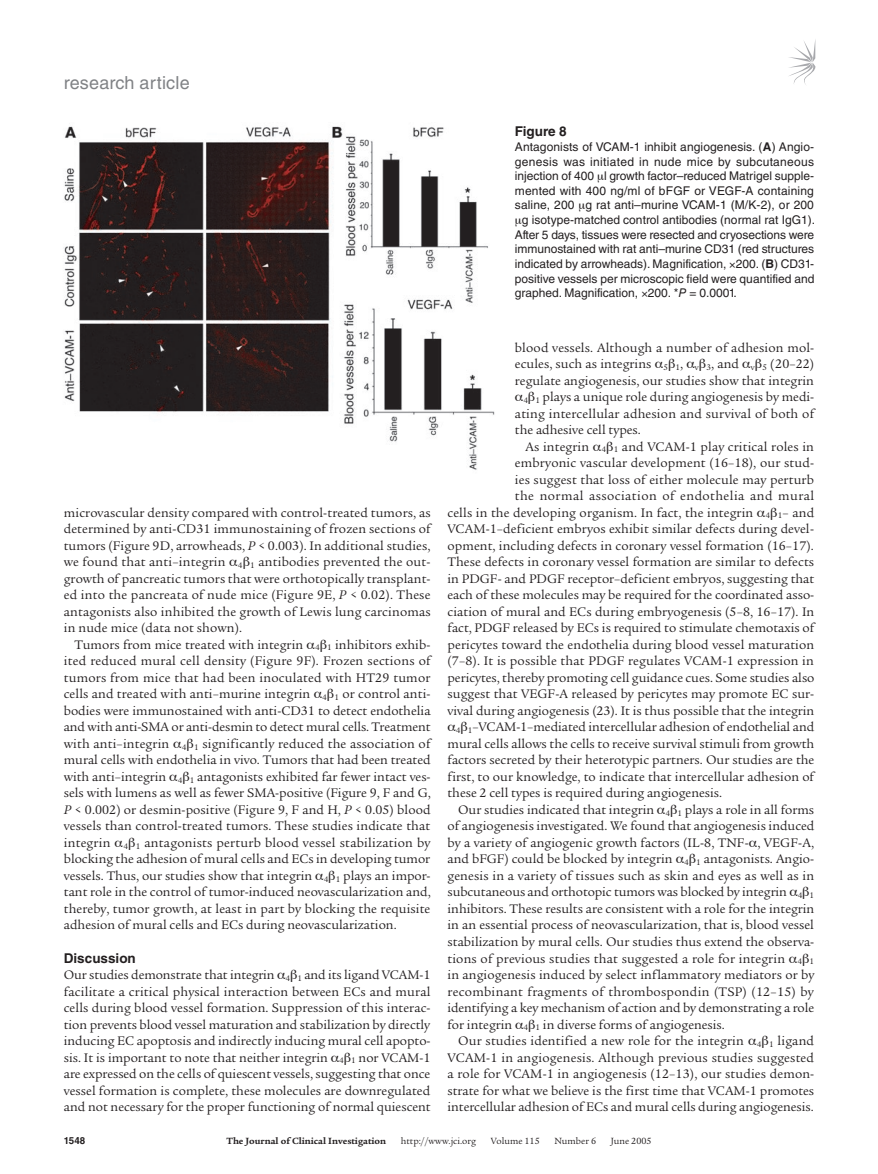
<style>
.page{position:relative;width:878px;height:1174px;background:#fff}
.page>*{position:absolute;margin:0;border:0;box-sizing:border-box;transform-origin:0 0}
.t1{font:18px "Helvetica LT Std";letter-spacing:.01em;color:#808285}
.t2{font:13.5px/16.5px "Legacy Serif Std";color:#231f20;text-align:justify}
.t3{font:13.5px "Legacy Serif Std";letter-spacing:.02em;color:#231f20}
.t4{font:13.5px "Legacy Serif Std";letter-spacing:.035em;color:#231f20}
.t5{font:700 13.5px "Helvetica LT Std";color:#231f20}
.t6{font:12px "Helvetica LT Std";color:#231f20}
.t7{font:12px "Helvetica LT Std";letter-spacing:.025em;color:#231f20}
.t8{font:9.75px "Legacy Serif Std";color:#231f20}
.t9{font:700 9.75px "Legacy Serif Std";color:#231f20}
.t10{font:700 9.75px "Helvetica LT Std";color:#231f20}
.s1{font-weight:700}
.s2{font-style:italic}
.s3{font-family:"Legacy Sans Std"}
</style>
<div class="page">
<svg style="left:789px;top:41px;width:26px;height:44px"></svg>
<img style="left:63px;top:126px;width:432px;height:344px">
<h1 class="t1" style="left:64px;top:72px;width:127px">research article</h1>
<p class="t5" style="left:515px;top:123px;width:53px">Figure 8</p>
<p class="t6" style="left:515px;top:140px;width:301px">Antagonists of VCAM-1 inhibit angiogenesis. (<span class="s1">A</span>) Angio-</p>
<p class="t7" style="left:515px;top:154px;width:301px">genesis was initiated in nude mice by subcutaneous</p>
<p class="t6" style="left:515px;top:169px;width:301px">injection of 400 l growth factor–reduced Matrigel supple-</p>
<p class="t6" style="left:515px;top:184px;width:300px">mented with 400 ng/ml of bFGF or VEGF-A containing</p>
<p class="t6" style="left:515px;top:198px;width:300px">saline, 200 g rat anti–murine VCAM-1 (M/K-2), or 200</p>
<p class="t6" style="left:522px;top:213px;width:295px">g isotype-matched control antibodies (normal rat IgG1).</p>
<p class="t6" style="left:515px;top:227px;width:301px">After 5 days, tissues were resected and cryosections were</p>
<p class="t6" style="left:515px;top:242px;width:301px">immunostained with rat anti–murine CD31 (red structures</p>
<p class="t6" style="left:515px;top:257px;width:301px">indicated by arrowheads). Magnification, 200. (<span class="s1">B</span>) CD31-</p>
<p class="t6" style="left:515px;top:271px;width:301px">positive vessels per microscopic field were quantified and</p>
<p class="t6" style="left:515px;top:286px;width:223px">graphed. Magnification, 200. *<span class="s2">P</span> = 0.0001.</p>
<p class="t2" style="left:64px;top:504px;width:368px">microvascular density compared with control-treated tumors, as determined by anti-CD31 immunostaining of frozen sections of tumors (Figure 9D, arrowheads, <span class="s2">P</span> &lt; 0.003). In additional studies, we found that anti–integrin <sub>4</sub> <sub>1</sub> antibodies prevented the out&shy;growth of pancreatic tumors that were orthotopically transplant&shy;ed into the pancreata of nude mice (Figure 9E, <span class="s2">P</span> &lt; 0.02). These antagonists also inhibited the growth of Lewis lung carcinomas in nude mice (data not shown).</p>
<p class="t2" style="left:64px;top:636px;width:368px;text-indent:11px">Tumors from mice treated with integrin <sub>4</sub> <sub>1</sub> inhibitors exhib&shy;ited reduced mural cell density (Figure 9F). Frozen sections of tumors from mice that had been inoculated with HT29 tumor cells and treated with anti–murine integrin <sub>4</sub> <sub>1</sub> or control anti&shy;bodies were immunostained with anti-CD31 to detect endothelia and with anti-SMA or anti-desmin to detect mural cells. Treatment with anti–integrin <sub>4</sub> <sub>1</sub> significantly reduced the association of mural cells with endothelia in vivo. Tumors that had been treated with anti–integrin <sub>4</sub> <sub>1</sub> antagonists exhibited far fewer intact ves&shy;sels with lumens as well as fewer SMA-positive (Figure 9, F and G, <span class="s2">P</span> &lt; 0.002) or desmin-positive (Figure 9, F and H, <span class="s2">P</span> &lt; 0.05) blood vessels than control-treated tumors. These studies indicate that integrin <sub>4</sub> <sub>1</sub> antagonists perturb blood vessel stabilization by blocking the adhesion of mural cells and ECs in developing tumor vessels. Thus, our studies show that integrin <sub>4</sub> <sub>1</sub> plays an impor&shy;tant role in the control of tumor-induced neovascularization and, thereby, tumor growth, at least in part by blocking the requisite adhesion of mural cells and ECs during neovascularization.</p>
<p class="t5" style="left:64px;top:949px;width:74px">Discussion</p>
<p class="t2" style="left:64px;top:966px;width:368px">Our studies demonstrate that integrin <sub>4</sub> <sub>1</sub> and its ligand VCAM-1 facilitate a critical physical interaction between ECs and mural cells during blood vessel formation. Suppression of this interac&shy;tion prevents blood vessel maturation and stabilization by directly inducing EC apoptosis and indirectly inducing mural cell apopto&shy;sis. It is important to note that neither integrin <sub>4</sub> <sub>1</sub> nor VCAM-1 are expressed on the cells of quiescent vessels, suggesting that once vessel formation is complete, these molecules are downregulated and not necessary for the proper functioning of normal quiescent</p>
<p class="t2" style="left:515px;top:339px;width:301px">blood vessels. Although a number of adhesion mol-</p>
<p class="t2" style="left:515px;top:356px;width:301px">ecules, such as integrins <sub>5</sub> <sub>1</sub>, <sub>v</sub> <sub>3</sub>, and <sub>v</sub> <sub>5</sub> <span class="s3">(</span>20–22)</p>
<p class="t2" style="left:515px;top:372px;width:300px">regulate angiogenesis, our studies show that integrin</p>
<p class="t2" style="left:523px;top:389px;width:292px"><sub>4</sub> <sub>1</sub> plays a unique role during angiogenesis by medi-</p>
<p class="t2" style="left:515px;top:405px;width:301px">ating intercellular adhesion and survival of both of</p>
<p class="t2" style="left:515px;top:422px;width:127px">the adhesive cell types.</p>
<p class="t2" style="left:525px;top:438px;width:290px">As integrin <sub>4</sub> <sub>1</sub> and VCAM-1 play critical roles in</p>
<p class="t2" style="left:515px;top:455px;width:301px">embryonic vascular development (16–18), our stud-</p>
<p class="t2" style="left:515px;top:471px;width:300px">ies suggest that loss of either molecule may perturb</p>
<p class="t4" style="left:515px;top:488px;width:301px">the normal association of endothelia and mural</p>
<p class="t2" style="left:447px;top:504px;width:368px">cells in the developing organism. In fact, the integrin <sub>4</sub> <sub>1</sub>– and</p>
<p class="t2" style="left:447px;top:521px;width:368px">VCAM-1–deficient embryos exhibit similar defects during devel-</p>
<p class="t2" style="left:447px;top:537px;width:368px">opment, including defects in coronary vessel formation (16–17).</p>
<p class="t2" style="left:447px;top:554px;width:368px">These defects in coronary vessel formation are similar to defects</p>
<p class="t2" style="left:447px;top:570px;width:368px">in PDGF- and PDGF receptor–deficient embryos, suggesting that</p>
<p class="t2" style="left:447px;top:587px;width:368px">each of these molecules may be required for the coordinated asso-</p>
<p class="t2" style="left:447px;top:603px;width:368px">ciation of mural and ECs during embryogenesis (5–8, 16–17). In</p>
<p class="t2" style="left:447px;top:620px;width:368px">fact, PDGF released by ECs is required to stimulate chemotaxis of</p>
<p class="t2" style="left:447px;top:636px;width:368px">pericytes toward the endothelia during blood vessel maturation</p>
<p class="t2" style="left:447px;top:653px;width:368px">(7–8). It is possible that PDGF regulates VCAM-1 expression in</p>
<p class="t2" style="left:447px;top:669px;width:368px">pericytes, thereby promoting cell guidance cues. Some studies also</p>
<p class="t2" style="left:447px;top:686px;width:368px">suggest that VEGF-A released by pericytes may promote EC sur-</p>
<p class="t2" style="left:447px;top:702px;width:368px">vival during angiogenesis (23). It is thus possible that the integrin</p>
<p class="t2" style="left:456px;top:719px;width:360px"><sub>4</sub> <sub>1</sub>–VCAM-1–mediated intercellular adhesion of endothelial and</p>
<p class="t2" style="left:447px;top:735px;width:368px">mural cells allows the cells to receive survival stimuli from growth</p>
<p class="t2" style="left:447px;top:752px;width:368px">factors secreted by their heterotypic partners. Our studies are the</p>
<p class="t2" style="left:447px;top:768px;width:368px">first, to our knowledge, to indicate that intercellular adhesion of</p>
<p class="t2" style="left:447px;top:785px;width:276px">these 2 cell types is required during angiogenesis.</p>
<p class="t2" style="left:458px;top:801px;width:357px">Our studies indicated that integrin <sub>4</sub> <sub>1</sub> plays a role in all forms</p>
<p class="t2" style="left:447px;top:818px;width:368px">of angiogenesis investigated. We found that angiogenesis induced</p>
<p class="t2" style="left:447px;top:834px;width:368px">by a variety of angiogenic growth factors (IL-8, TNF- , VEGF-A,</p>
<p class="t2" style="left:447px;top:851px;width:368px">and bFGF) could be blocked by integrin <sub>4</sub> <sub>1</sub> antagonists. Angio-</p>
<p class="t2" style="left:447px;top:867px;width:368px">genesis in a variety of tissues such as skin and eyes as well as in</p>
<p class="t2" style="left:447px;top:884px;width:368px">subcutaneous and orthotopic tumors was blocked by integrin <sub>4</sub> <sub>1</sub></p>
<p class="t2" style="left:447px;top:900px;width:368px">inhibitors. These results are consistent with a role for the integrin</p>
<p class="t2" style="left:447px;top:917px;width:368px">in an essential process of neovascularization, that is, blood vessel</p>
<p class="t2" style="left:447px;top:933px;width:368px">stabilization by mural cells. Our studies thus extend the observa-</p>
<p class="t2" style="left:447px;top:950px;width:368px">tions of previous studies that suggested a role for integrin <sub>4</sub> <sub>1</sub></p>
<p class="t2" style="left:447px;top:966px;width:368px">in angiogenesis induced by select inflammatory mediators or by</p>
<p class="t3" style="left:447px;top:983px;width:368px">recombinant fragments of thrombospondin (TSP) (12–15) by</p>
<p class="t2" style="left:447px;top:999px;width:368px">identifying a key mechanism of action and by demonstrating a role</p>
<p class="t2" style="left:447px;top:1016px;width:279px">for integrin <sub>4</sub> <sub>1</sub> in diverse forms of angiogenesis.</p>
<p class="t2" style="left:458px;top:1032px;width:357px">Our studies identified a new role for the integrin <sub>4</sub> <sub>1</sub> ligand</p>
<p class="t2" style="left:447px;top:1049px;width:368px">VCAM-1 in angiogenesis. Although previous studies suggested</p>
<p class="t2" style="left:447px;top:1065px;width:368px">a role for VCAM-1 in angiogenesis (12–13), our studies demon-</p>
<p class="t2" style="left:447px;top:1082px;width:368px">strate for what we believe is the first time that VCAM-1 promotes</p>
<p class="t2" style="left:447px;top:1098px;width:368px">intercellular adhesion of ECs and mural cells during angiogenesis.</p>
<p class="t10" style="left:64px;top:1134px;width:23px">1548</p>
<p class="t9" style="left:226px;top:1135px;width:161px">The Journal of Clinical Investigation</p>
<p class="t8" style="left:401px;top:1135px;width:77px">http://www.jci.org</p>
<p class="t8" style="left:491px;top:1135px;width:50px">Volume 115</p>
<p class="t8" style="left:554px;top:1135px;width:43px">Number 6</p>
<p class="t8" style="left:610px;top:1135px;width:42px">June 2005</p>
</div>
